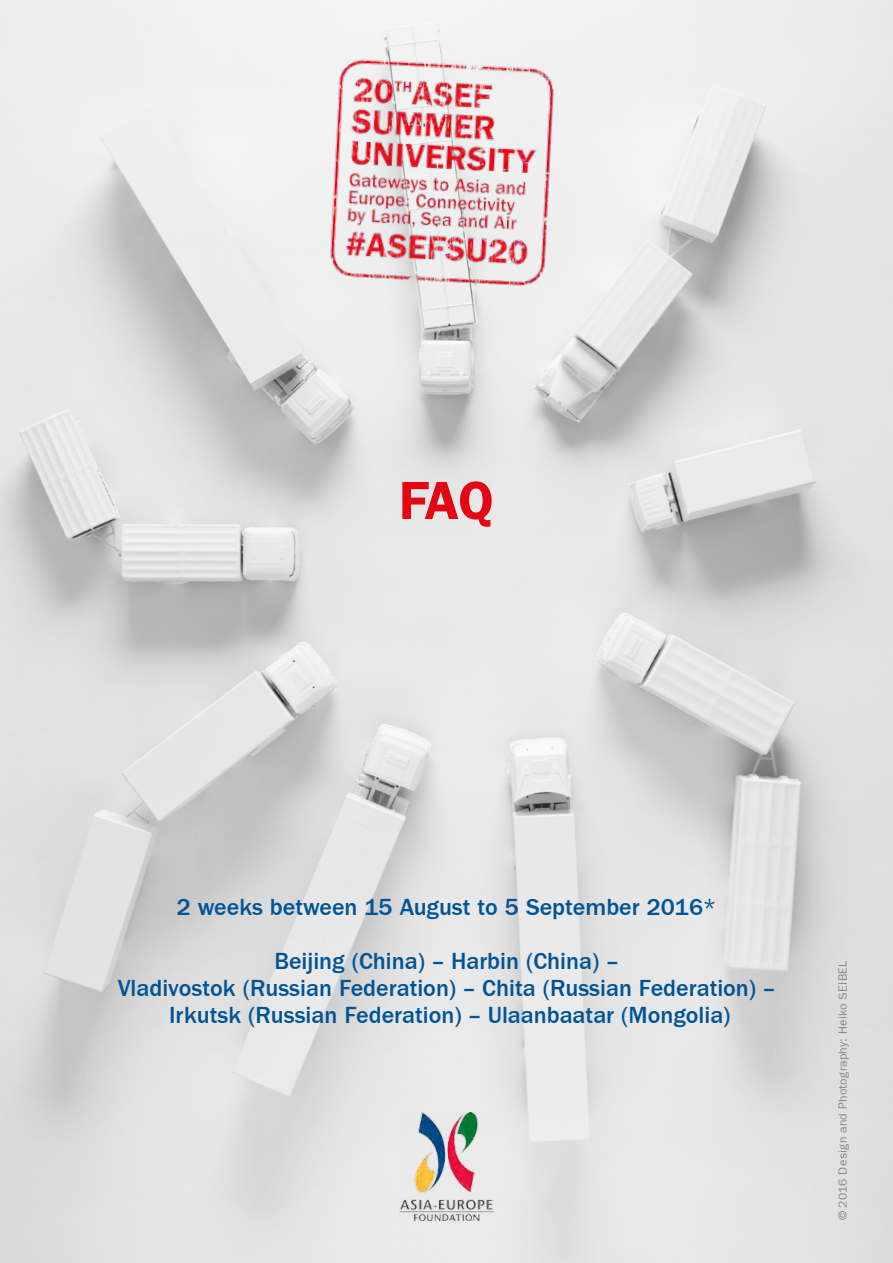
<style>
.page{position:relative;width:893px;height:1263px;background:#fff}
.page>*{position:absolute;margin:0;border:0;box-sizing:border-box;transform-origin:0 0}
.t1{font:600 54px "Franklin Gothic";color:#e30613}
.t2{font:500 24px/27px "Franklin Gothic";color:#005496;text-align:center}
.t3{font:12px "Franklin Gothic";letter-spacing:.02em;color:#878787}
</style>
<div class="page">
<img style="left:0;top:0;width:893px;height:1263px">
<img style="left:399px;top:1112px;width:94px;height:108px">
<img style="left:316px;top:43px;width:256px;height:256px">
<h1 class="t1" style="left:399px;top:469px;width:96px">FAQ</h1>
<p class="t2" style="left:177px;top:894px;width:541px">2 weeks between 15 August to 5 September 2016*</p>
<p class="t2" style="left:118px;top:948px;width:659px">Beijing (China) – Harbin (China) –<br>Vladivostok (Russian Federation) – Chita (Russian Federation) –<br>Irkutsk (Russian Federation) – Ulaanbaatar (Mongolia)</p>
<p class="t3" style="left:836px;top:1220px;width:261px;rotate:-90deg">© 2016 Design and Photography: Heiko SEIBEL</p>
</div>
